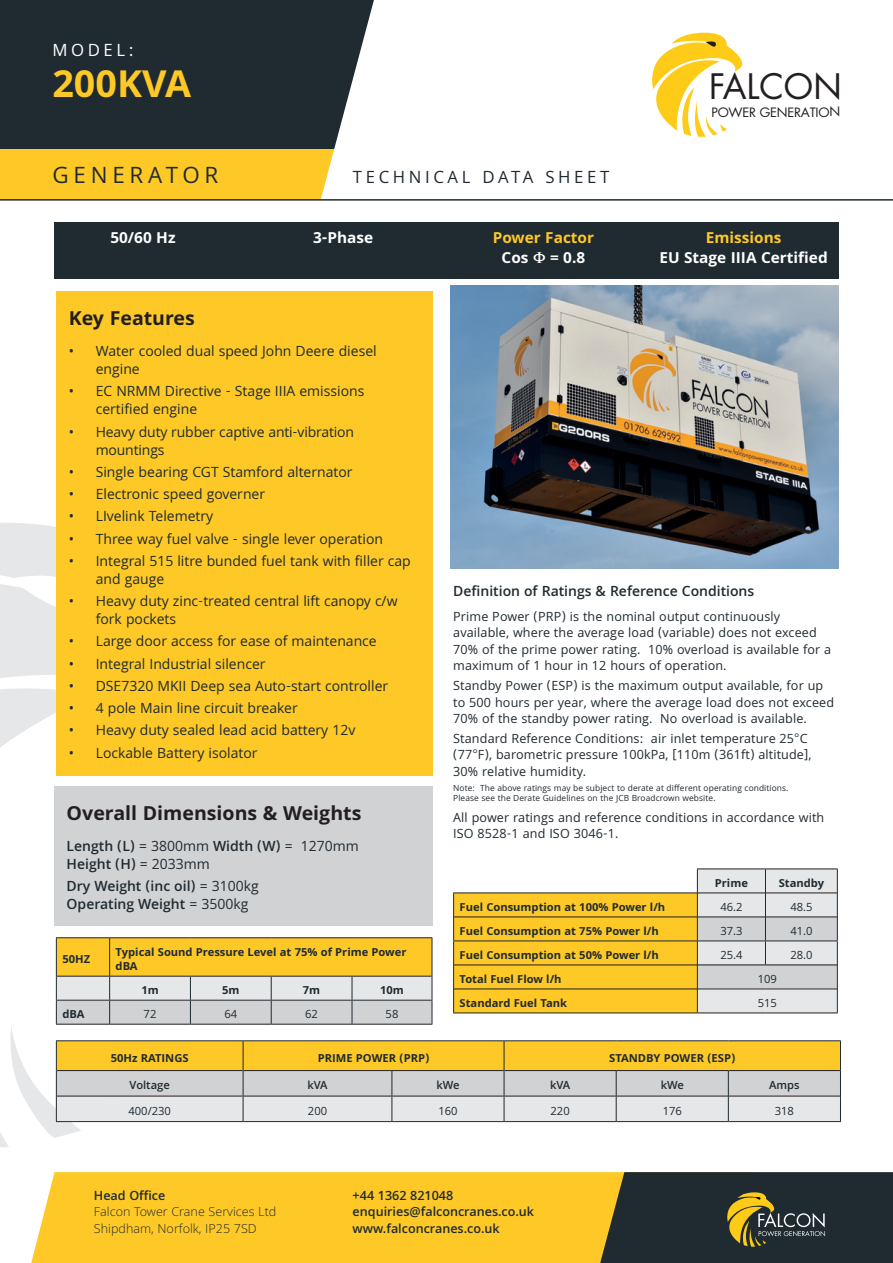
<style>
.page{position:relative;width:893px;height:1263px;background:#fff}
.page>*{position:absolute;margin:0;border:0;box-sizing:border-box;transform-origin:0 0}
.t1{font:700 40.5px "Khula";color:#fec927}
.t2{font:34.05px "Futura";color:#231f20}
.t3{font:24px "Khula";letter-spacing:.2em;color:#1f2a31}
.t4{font:700 21px "Khula";color:#231f20}
.t5{font:18px "Khula";letter-spacing:.2em;color:#1f2a31}
.t6{font:18px "Khula";letter-spacing:.2em;color:#fff}
.t7{font:700 16.5px "Khula";color:#fff}
.t8{font:700 16.5px "Khula";color:#fec927}
.t9{font:15px/18px "Khula";color:#1f2a31}
.t10{font:600 15px/18px "Khula";color:#1f2a31}
.t11{font:13.5px/16.2px "Khula";letter-spacing:.01em;color:#1f2a31}
.t12{font:600 13.5px/16.2px "Khula";color:#1f2a31}
.t13{font:300 13.5px/16.2px "Khula";color:#1f2a31}
.t14{font:12.6px "Futura";letter-spacing:-.02em;color:#231f20}
.t15{font:700 12px/14.4px "Khula";color:#1f2a31}
.t16{font:12px "Khula";color:#1f2a31}
.t17{font:600 12px "Khula";color:#1f2a31}
.t18{font:9px/10.8px "Khula";letter-spacing:.01em;color:#1f2a31}
.s1{font-weight:400}
</style>
<div class="page">
<div style="left:0;top:0;width:377px;height:175px;background:#1f2a31"></div>
<div style="left:0;top:150px;width:377px;height:50px;background:#fec927"></div>
<svg style="left:98px;top:0;width:279px;height:199px"></svg>
<div style="left:0;top:523px;width:56px;height:135px;background:#e6e7e9"></div>
<svg style="left:9px;top:569px;width:47px;height:39px"></svg>
<hr style="left:0;top:199px;width:893px;height:2px;background:#1f2a31">
<div style="left:31px;top:1172px;width:565px;height:91px;background:#fec927"></div>
<svg style="left:652px;top:33px;width:91px;height:104px"></svg>
<svg style="left:596px;top:1172px;width:297px;height:91px;background:#373c32"></svg>
<div style="left:54px;top:222px;width:785px;height:57px;background:#1f2a31"></div>
<img style="left:451px;top:285px;width:388px;height:284px">
<div style="left:56px;top:291px;width:376px;height:485px;background:#fec927"></div>
<svg style="left:0;top:658px;width:841px;height:489px"></svg>
<p class="t6" style="left:52px;top:39px;width:83px">MODEL:</p>
<h1 class="t1" style="left:52px;top:60px;width:140px">200KVA</h1>
<h3 class="t3" style="left:52px;top:161px;width:167px">GENERATOR</h3>
<p class="t5" style="left:353px;top:167px;width:258px">TECHNICAL DATA SHEET</p>
<p class="t7" style="left:110px;top:228px;width:67px">50/60 Hz</p>
<p class="t7" style="left:313px;top:228px;width:62px">3-Phase</p>
<p class="t8" style="left:493px;top:228px;width:103px">Power Factor</p>
<p class="t7" style="left:502px;top:248px;width:28px">Cos</p>
<p class="t7" style="left:550px;top:248px;width:37px">= 0.8</p>
<h2 class="t2" style="left:709px;top:65px;width:134px">FALCON</h2>
<p class="t14" style="left:711px;top:104px;width:130px">POWER GENERATION</p>
<p class="t8" style="left:706px;top:228px;width:77px">Emissions</p>
<p class="t7" style="left:659px;top:248px;width:170px">EU Stage IIIA Certified</p>
<h3 class="t4" style="left:69px;top:306px;width:128px">Key Features</h3>
<p class="t9" style="left:96px;top:342px;width:282px;text-indent:-27px">• Water cooled dual speed John Deere diesel engine</p>
<p class="t9" style="left:96px;top:382px;width:270px;text-indent:-27px">• EC NRMM Directive - Stage IIIA emissions certified engine</p>
<p class="t9" style="left:96px;top:422px;width:260px;text-indent:-27px">• Heavy duty rubber captive anti-vibration mountings</p>
<p class="t9" style="left:69px;top:463px;width:285px">• Single bearing CGT Stamford alternator</p>
<p class="t9" style="left:69px;top:485px;width:198px">• Electronic speed governer</p>
<p class="t9" style="left:69px;top:507px;width:146px">• LIvelink Telemetry</p>
<p class="t9" style="left:69px;top:529px;width:316px">• Three way fuel valve - single lever operation</p>
<p class="t9" style="left:96px;top:552px;width:317px;text-indent:-27px">• Integral 515 litre bunded fuel tank with filler cap and gauge</p>
<p class="t9" style="left:96px;top:592px;width:303px;text-indent:-27px">• Heavy duty zinc-treated central lift canopy c/w fork pockets</p>
<p class="t9" style="left:69px;top:632px;width:309px">• Large door access for ease of maintenance</p>
<p class="t9" style="left:69px;top:654px;width:198px">• Integral Industrial silencer</p>
<p class="t9" style="left:69px;top:676px;width:321px">• DSE7320 MKII Deep sea Auto-start controller</p>
<p class="t9" style="left:69px;top:699px;width:231px">• 4 pole Main line circuit breaker</p>
<p class="t9" style="left:69px;top:721px;width:288px">• Heavy duty sealed lead acid battery 12v</p>
<p class="t9" style="left:69px;top:743px;width:190px">• Lockable Battery isolator</p>
<p class="t10" style="left:453px;top:582px;width:303px">Definition of Ratings &amp; Reference Conditions</p>
<p class="t11" style="left:453px;top:608px;width:379px">Prime Power (PRP) is the nominal output continuously available, where the average load (variable) does not exceed 70% of the prime power rating. 10% overload is available for a maximum of 1 hour in 12 hours of operation.</p>
<p class="t11" style="left:453px;top:677px;width:382px">Standby Power (ESP) is the maximum output available, for up to 500 hours per year, where the average load does not exceed<br>70% of the standby power rating. No overload is available.</p>
<p class="t11" style="left:453px;top:730px;width:360px">Standard Reference Conditions: air inlet temperature 25 C (77 F), barometric pressure 100kPa, [110m (361ft) altitude],<br>30% relative humidity.</p>
<p class="t18" style="left:453px;top:782px;width:337px">Note: The above ratings may be subject to derate at different operating conditions.<br>Please see the Derate Guidelines on the JCB Broadcrown website.</p>
<p class="t11" style="left:453px;top:809px;width:373px">All power ratings and reference conditions in accordance with<br>ISO 8528-1 and ISO 3046-1.</p>
<h3 class="t4" style="left:67px;top:801px;width:296px">Overall Dimensions &amp; Weights</h3>
<p class="t10" style="left:67px;top:837px;width:294px">Length (L) <span class="s1">= 3800mm</span> Width (W) <span class="s1">= 1270mm<br></span>Height (H) <span class="s1">= 2033mm</span></p>
<p class="t10" style="left:67px;top:877px;width:194px">Dry Weight (inc oil) <span class="s1">= 3100kg<br></span>Operating Weight <span class="s1">= 3500kg</span></p>
<p class="t15" style="left:715px;top:875px;width:35px">Prime</p>
<p class="t15" style="left:779px;top:875px;width:47px">Standby</p>
<p class="t15" style="left:460px;top:899px;width:207px">Fuel Consumption at 100% Power l/h</p>
<p class="t16" style="left:720px;top:900px;width:24px">46.2</p>
<p class="t16" style="left:790px;top:900px;width:24px">48.5</p>
<p class="t15" style="left:460px;top:923px;width:201px">Fuel Consumption at 75% Power l/h</p>
<p class="t16" style="left:720px;top:924px;width:24px">37.3</p>
<p class="t16" style="left:790px;top:924px;width:24px">41.0</p>
<p class="t15" style="left:460px;top:947px;width:201px">Fuel Consumption at 50% Power l/h</p>
<p class="t16" style="left:720px;top:948px;width:24px">25.4</p>
<p class="t16" style="left:790px;top:948px;width:24px">28.0</p>
<p class="t15" style="left:460px;top:971px;width:104px">Total Fuel Flow l/h</p>
<p class="t16" style="left:758px;top:972px;width:21px">109</p>
<p class="t15" style="left:460px;top:995px;width:109px">Standard Fuel Tank</p>
<p class="t16" style="left:758px;top:996px;width:21px">515</p>
<p class="t15" style="left:62px;top:952px;width:29px">50HZ</p>
<p class="t15" style="left:116px;top:944px;width:292px">Typical Sound Pressure Level at 75% of Prime Power dBA</p>
<p class="t15" style="left:141px;top:983px;width:19px">1m</p>
<p class="t15" style="left:222px;top:983px;width:19px">5m</p>
<p class="t15" style="left:303px;top:983px;width:19px">7m</p>
<p class="t15" style="left:380px;top:983px;width:25px">10m</p>
<p class="t15" style="left:62px;top:1007px;width:24px">dBA</p>
<p class="t16" style="left:144px;top:1007px;width:14px">72</p>
<p class="t16" style="left:224px;top:1007px;width:14px">64</p>
<p class="t16" style="left:305px;top:1007px;width:14px">62</p>
<p class="t16" style="left:386px;top:1007px;width:14px">58</p>
<p class="t15" style="left:111px;top:1050px;width:79px">50Hz RATINGS</p>
<p class="t15" style="left:318px;top:1050px;width:113px">PRIME POWER (PRP)</p>
<p class="t15" style="left:609px;top:1050px;width:127px">STANDBY POWER (ESP)</p>
<p class="t17" style="left:130px;top:1078px;width:42px">Voltage</p>
<p class="t17" style="left:307px;top:1078px;width:22px">kVA</p>
<p class="t17" style="left:436px;top:1078px;width:25px">kWe</p>
<p class="t17" style="left:550px;top:1078px;width:22px">kVA</p>
<p class="t17" style="left:661px;top:1078px;width:25px">kWe</p>
<p class="t17" style="left:769px;top:1078px;width:32px">Amps</p>
<p class="t16" style="left:129px;top:1104px;width:44px">400/230</p>
<p class="t16" style="left:308px;top:1104px;width:21px">200</p>
<p class="t16" style="left:438px;top:1104px;width:21px">160</p>
<p class="t16" style="left:551px;top:1104px;width:21px">220</p>
<p class="t16" style="left:663px;top:1104px;width:21px">176</p>
<p class="t16" style="left:775px;top:1104px;width:21px">318</p>
<p class="t12" style="left:94px;top:1187px;width:73px">Head Office</p>
<p class="t13" style="left:94px;top:1205px;width:184px">Falcon Tower Crane Services Ltd<br>Shipdham, Norfolk, IP25 7SD</p>
<p class="t12" style="left:353px;top:1187px;width:183px">+44 1362 821048 enquiries@falconcranes.co.uk www.falconcranes.co.uk</p>
</div>
